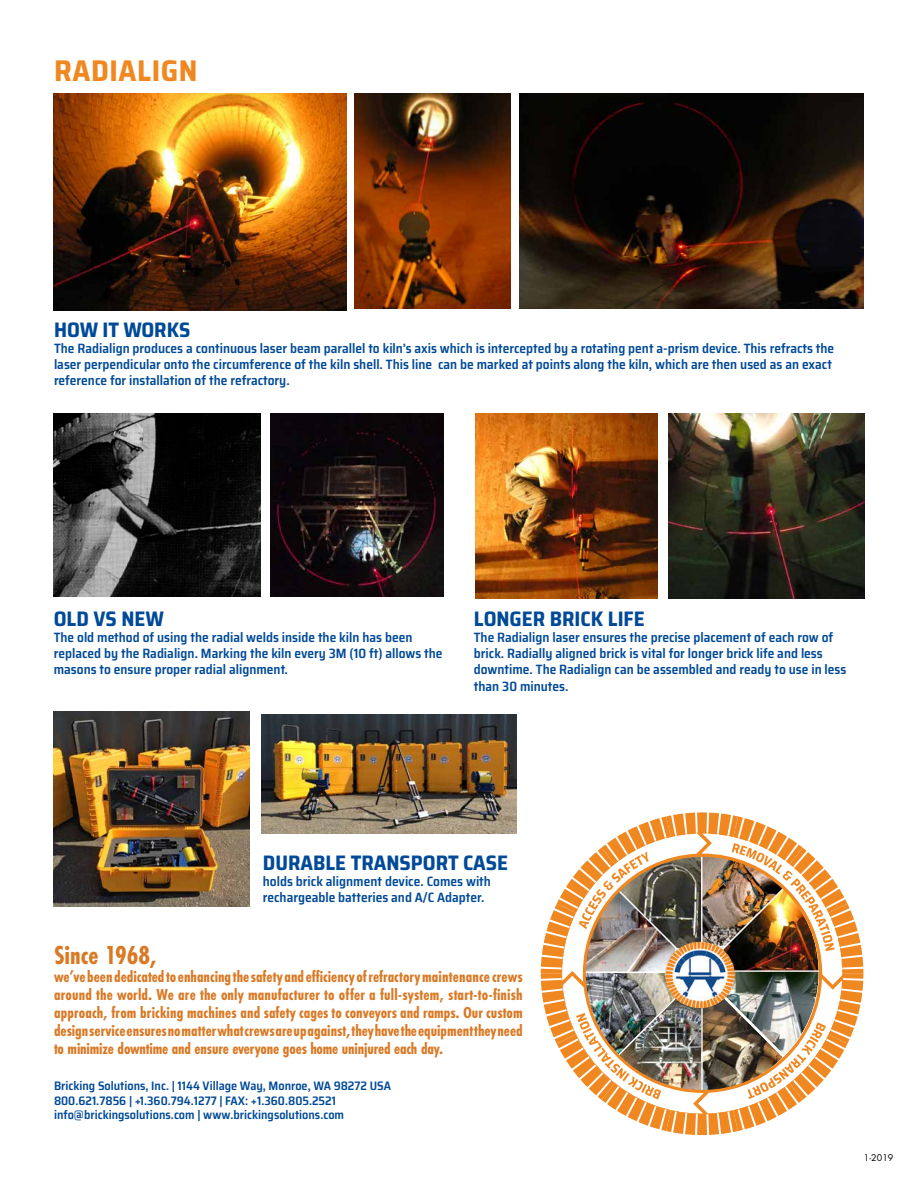
<style>
.page{position:relative;width:918px;height:1188px;background:#fff}
.page>*{position:absolute;margin:0;border:0;box-sizing:border-box;transform-origin:0 0}
.t1{font:700 semi-condensed 30px "Saira";letter-spacing:.02em;color:#f08821}
.t2{font:700 27px "Futura PT Cond";color:#da7924}
.t3{font:700 semi-condensed 21px "Saira";color:#004a98}
.t4{font:700 16.5px/18px "Futura PT Cond";letter-spacing:-.01em;color:#da7924;text-align:justify}
.t5{font:600 semi-condensed 13.5px/16.2px "Saira";color:#004a98}
.t6{font:600 semi-condensed 12.3px/14.7px "Saira";color:#004a98}
.t7{font:9px "Futura Std";color:#000}
</style>
<div class="page">
<img style="left:354px;top:93px;width:157px;height:216px">
<img style="left:54px;top:414px;width:207px;height:183px">
<img style="left:541px;top:812px;width:322px;height:324px">
<img style="left:476px;top:414px;width:182px;height:184px">
<img style="left:519px;top:93px;width:345px;height:216px">
<img style="left:668px;top:414px;width:196px;height:184px">
<img style="left:270px;top:414px;width:174px;height:183px">
<img style="left:54px;top:712px;width:196px;height:195px">
<img style="left:54px;top:93px;width:293px;height:217px">
<img style="left:262px;top:714px;width:254px;height:120px">
<h1 class="t1" style="left:54px;top:58px;width:145px">RADIALIGN</h1>
<h3 class="t3" style="left:54px;top:321px;width:138px">HOW IT WORKS</h3>
<p class="t5" style="left:54px;top:341px;width:782px">The Radialign produces a continuous laser beam parallel to kiln’s axis which is intercepted by a rotating pent a-prism device. This refracts the laser perpendicular onto the circumference of the kiln shell. This line can be marked at points along the kiln, which are then used as an exact reference for installation of the refractory.</p>
<h3 class="t3" style="left:54px;top:610px;width:112px">OLD VS NEW</h3>
<p class="t5" style="left:54px;top:630px;width:390px">The old method of using the radial welds inside the kiln has been replaced by the Radialign. Marking the kiln every 3M (10 ft) allows the masons to ensure proper radial alignment.</p>
<h3 class="t3" style="left:474px;top:610px;width:173px">LONGER BRICK LIFE</h3>
<p class="t5" style="left:474px;top:630px;width:374px">The Radialign laser ensures the precise placement of each row of brick. Radially aligned brick is vital for longer brick life and less downtime. The Radialign can be assembled and ready to use in less than 30 minutes.</p>
<h3 class="t3" style="left:263px;top:854px;width:247px">DURABLE TRANSPORT CASE</h3>
<p class="t5" style="left:263px;top:874px;width:230px">holds brick alignment device. Comes with rechargeable batteries and A/C Adapter.</p>
<h2 class="t2" style="left:54px;top:944px;width:105px">Since 1968,</h2>
<p class="t4" style="left:54px;top:969px;width:470px">we’ve been dedicated to enhancing the safety and efficiency of refractory maintenance crews around the world. We are the only manufacturer to offer a full-system, start-to-finish approach, from bricking machines and safety cages to conveyors and ramps. Our custom design service ensures no matter what crews are up against, they have the equipment they need to minimize downtime and ensure everyone goes home uninjured each day.</p>
<p class="t6" style="left:54px;top:1079px;width:339px">Bricking Solutions, Inc. | 1144 Village Way, Monroe, WA 98272 USA<br>800.621.7856 | +1.360.794.1277 | FAX: +1.360.805.2521 info@brickingsolutions.com | www.brickingsolutions.com</p>
<p class="t7" style="left:864px;top:1153px;width:31px">1-2019</p>
</div>
